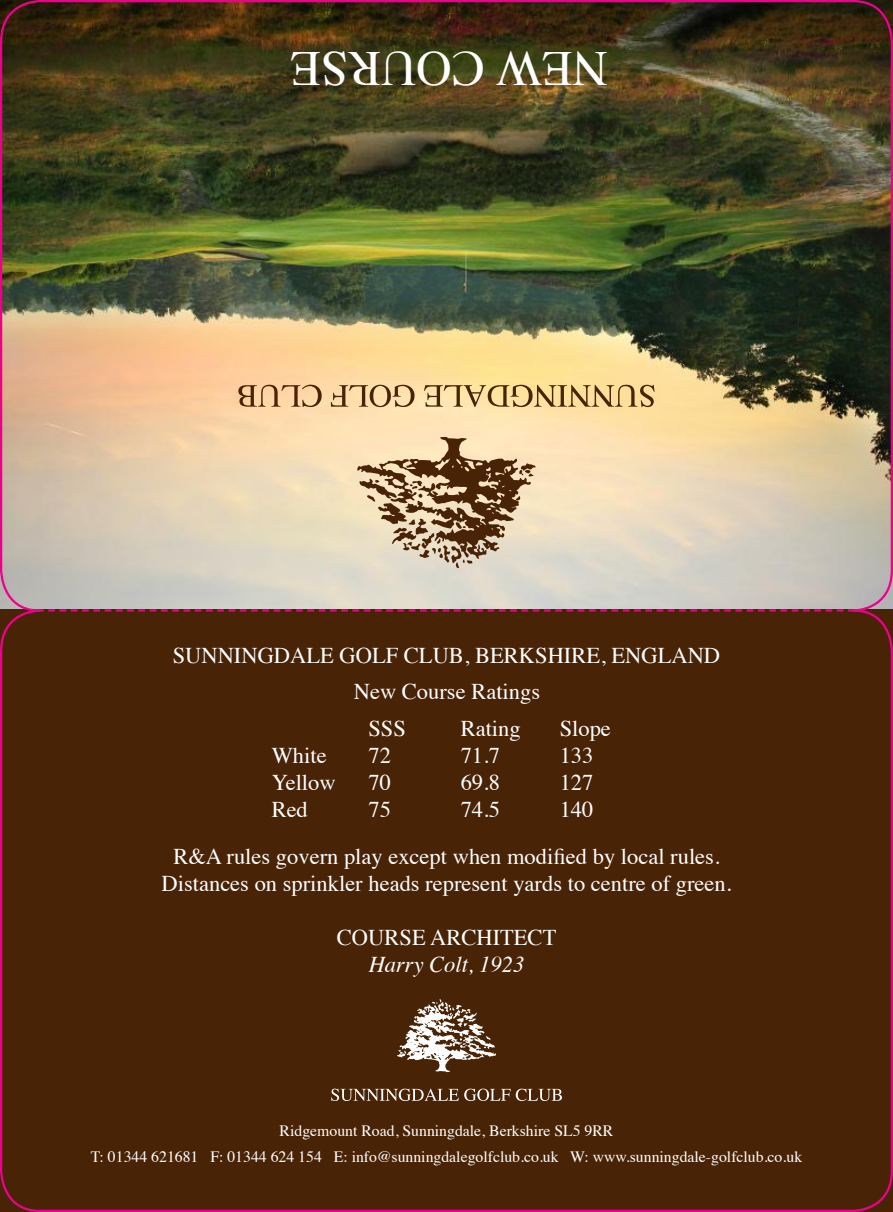
<style>
.page{position:relative;width:893px;height:1212px;background:#fff}
.page>*{position:absolute;margin:0;border:0;box-sizing:border-box;transform-origin:0 0}
.t1{font:49.05px "Times";color:#fff}
.t2{font:22.5px/27px "Times";color:#fff;text-align:center}
.t3{font:italic 22.5px "Times";color:#fff}
.t4{font:15.75px/25.7px "Times";color:#fff;text-align:center}
</style>
<div class="page">
<img style="left:0;top:0;width:893px;height:1212px">
<h1 class="t1" style="left:607px;top:114px;width:318px;rotate:-180deg">NEW COURSE</h1>
<p class="t2" style="left:173px;top:640px;width:549px">SUNNINGDALE GOLF CLUB, BERKSHIRE, ENGLAND</p>
<p class="t2" style="left:354px;top:676px;width:188px">New Course Ratings</p>
<p class="t2" style="left:368px;top:712px;width:39px">SSS</p>
<p class="t2" style="left:461px;top:712px;width:62px">Rating</p>
<p class="t2" style="left:560px;top:712px;width:53px">Slope</p>
<p class="t2" style="left:272px;top:739px;width:56px">White</p>
<p class="t2" style="left:368px;top:739px;width:24px">72</p>
<p class="t2" style="left:461px;top:739px;width:41px">71.7</p>
<p class="t2" style="left:560px;top:739px;width:35px">133</p>
<p class="t2" style="left:272px;top:766px;width:66px">Yellow</p>
<p class="t2" style="left:368px;top:766px;width:24px">70</p>
<p class="t2" style="left:461px;top:766px;width:41px">69.8</p>
<p class="t2" style="left:560px;top:766px;width:35px">127</p>
<p class="t2" style="left:272px;top:793px;width:38px">Red</p>
<p class="t2" style="left:368px;top:793px;width:24px">75</p>
<p class="t2" style="left:461px;top:793px;width:41px">74.5</p>
<p class="t2" style="left:560px;top:793px;width:35px">140</p>
<p class="t2" style="left:162px;top:840px;width:571px">R&amp;A rules govern play except when modified by local rules.<br>Distances on sprinkler heads represent yards to centre of green.</p>
<p class="t2" style="left:337px;top:921px;width:221px">COURSE ARCHITECT</p>
<p class="t3" style="left:369px;top:944px;width:157px">Harry Colt, 1923</p>
<p class="t4" style="left:91px;top:1116px;width:713px">Ridgemount Road, Sunningdale, Berkshire SL5 9RR<br>T: 01344 621681 F: 01344 624 154 E: info@sunningdalegolfclub.co.uk W: www.sunningdale-golfclub.co.uk</p>
</div>
